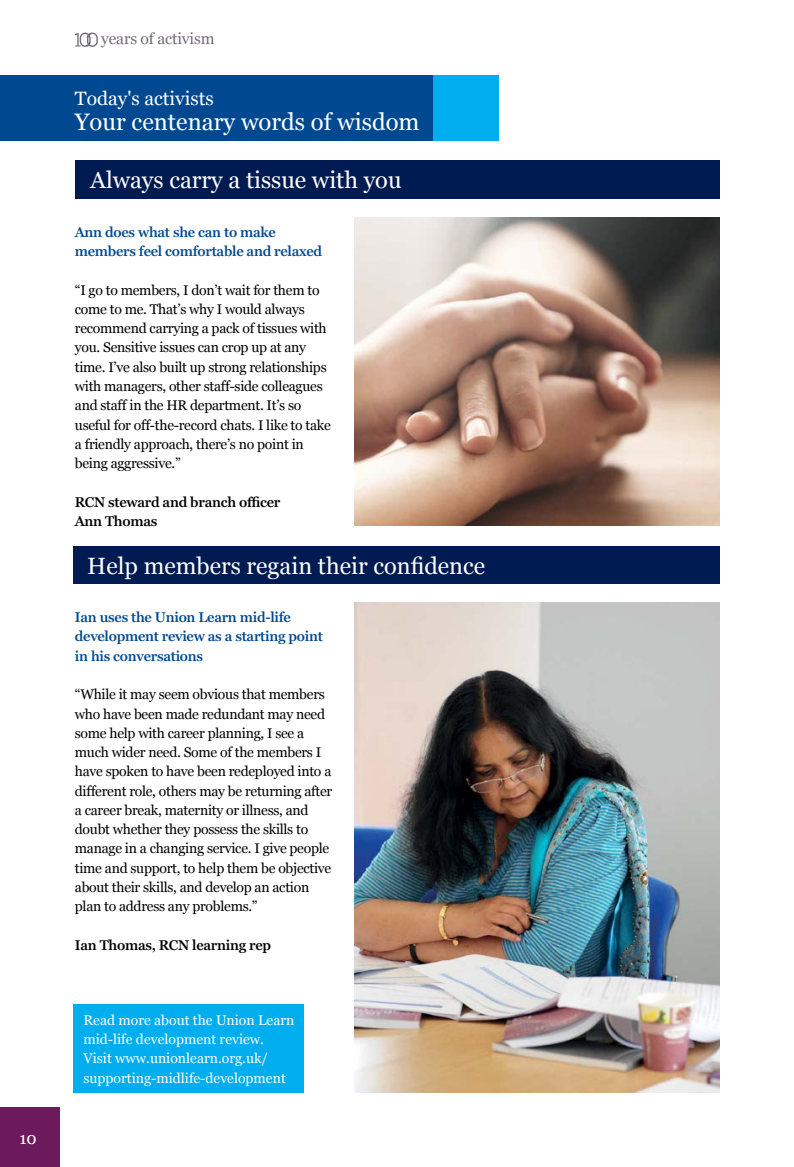
<style>
.page{position:relative;width:794px;height:1167px;background:#fff}
.page>*{position:absolute;margin:0;border:0;box-sizing:border-box;transform-origin:0 0}
.t1{font:23.8px "Georgia";color:#fff}
.t2{font:23.45px "Georgia";color:#fff}
.t3{font:19.25px "Georgia";color:#fff}
.t4{font:16.62px "Georgia";color:#fff}
.t5{font:15.75px "Georgia";letter-spacing:-.01em;color:#726b78}
.t6{font:14px/19.2px "Georgia";letter-spacing:-.02em;color:#000}
.t7{font:600 14px/19.2px "Georgia Pro";letter-spacing:-.02em;color:#004990}
.t8{font:14px/19.2px "Georgia";color:#fff}
.t9{font:600 14px/19.2px "Georgia Pro";letter-spacing:-.02em;color:#000}
</style>
<div class="page">
<svg style="left:75px;top:33px;width:23px;height:14px"></svg>
<div style="left:0;top:1107px;width:60px;height:59px;background:#6d1a5d"></div>
<img style="left:354px;top:217px;width:366px;height:308px">
<div style="left:0;top:75px;width:433px;height:65px;background:#004990"></div>
<div style="left:433px;top:75px;width:65px;height:65px;background:#00aeef"></div>
<div style="left:75px;top:160px;width:645px;height:38px;background:#001b51"></div>
<div style="left:74px;top:546px;width:646px;height:38px;background:#001b51"></div>
<div style="left:74px;top:1004px;width:230px;height:88px;background:#00aeef"></div>
<img style="left:354px;top:602px;width:366px;height:490px">
<p class="t4" style="left:19px;top:1125px;width:19px">10</p>
<p class="t5" style="left:101px;top:27px;width:115px">years of activism</p>
<h3 class="t3" style="left:75px;top:84px;width:140px">Today's activists</h3>
<h1 class="t1" style="left:75px;top:104px;width:346px">Your centenary words of wisdom</h1>
<h2 class="t2" style="left:90px;top:163px;width:313px">Always carry a tissue with you</h2>
<p class="t7" style="left:75px;top:223px;width:249px">Ann does what she can to make members feel comfortable and relaxed</p>
<p class="t6" style="left:75px;top:279px;width:257px">“I go to members, I don’t wait for them to come to me. That’s why I would always recommend carrying a pack of tissues with you. Sensitive issues can crop up at any time. I’ve also built up strong relationships with managers, other staff-side colleagues and staff in the HR department. It’s so useful for off-the-record chats. I like to take a friendly approach, there’s no point in being aggressive.”</p>
<p class="t9" style="left:75px;top:492px;width:207px">RCN steward and branch officer<br>Ann Thomas</p>
<h2 class="t2" style="left:87px;top:548px;width:399px">Help members regain their confidence</h2>
<p class="t7" style="left:75px;top:608px;width:250px">Ian uses the Union Learn mid-life development review as a starting point in his conversations</p>
<p class="t6" style="left:75px;top:684px;width:259px">“While it may seem obvious that members who have been made redundant may need some help with career planning, I see a much wider need. Some of the members I have spoken to have been redeployed into a different role, others may be returning after a career break, maternity or illness, and doubt whether they possess the skills to manage in a changing service. I give people time and support, to help them be objective about their skills, and develop an action plan to address any problems.”</p>
<p class="t9" style="left:75px;top:935px;width:198px">Ian Thomas, RCN learning rep</p>
<p class="t8" style="left:83px;top:1009px;width:212px">Read more about the Union Learn mid-life development review.<br>Visit www.unionlearn.org.uk/ supporting-midlife-development</p>
</div>
